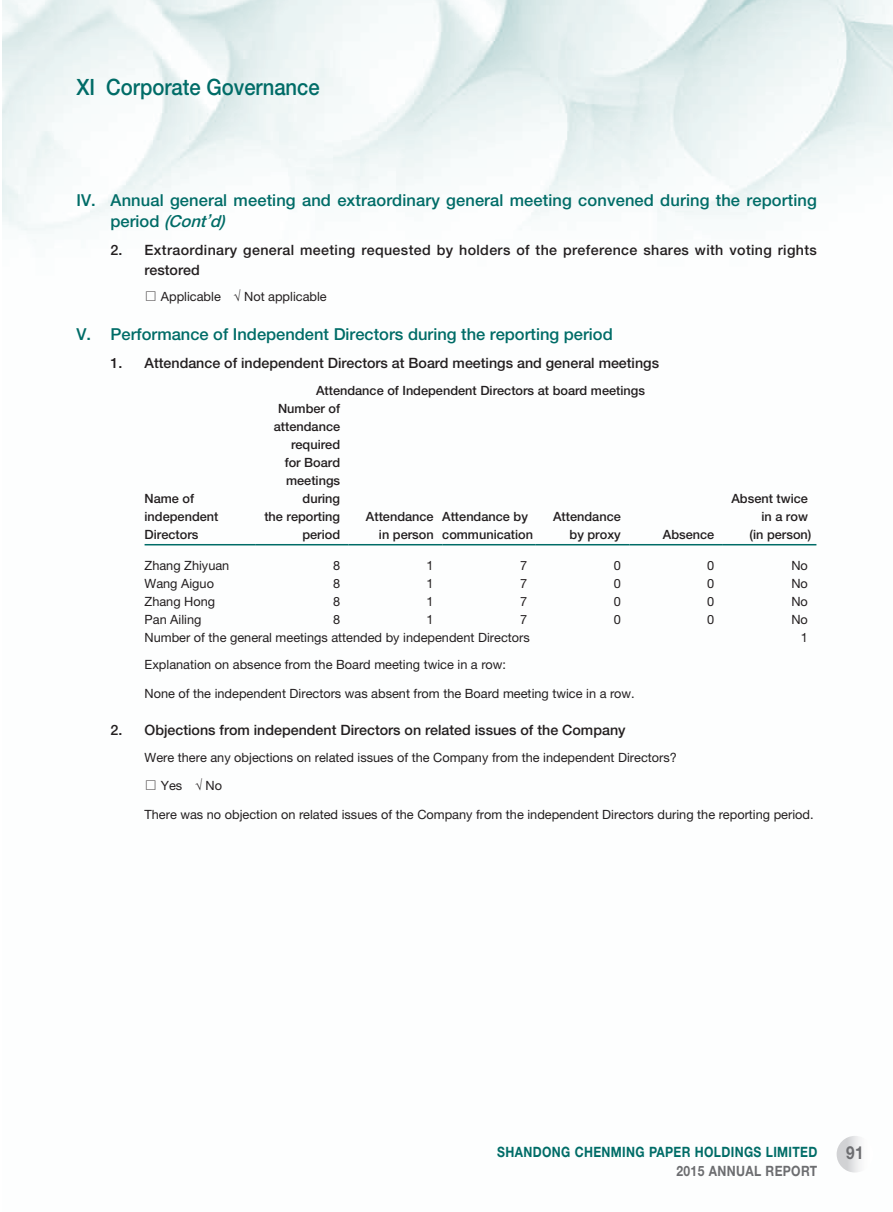
<style>
.page{position:relative;width:893px;height:1212px;background:#fff}
.page>*{position:absolute;margin:0;border:0;box-sizing:border-box;transform-origin:0 0}
.t1{font:500 22.5px "Helvetica Neue LT Std";color:#006c67;scale:.9 1}
.t2{font:700 18px "Helvetica Neue LT Std";color:#6c6d70;scale:.85 1}
._3__標題{font:500 16.5px/21px "Helvetica Neue LT Std";letter-spacing:.005em;color:#006c67}
._4__副標題{font:500 14.25px "Helvetica Neue LT Std";color:#231f20}
._4__副標題-2{font:500 14.25px/19.5px "Helvetica Neue LT Std";letter-spacing:.025em;color:#231f20}
.t3{font:700 14.25px "Helvetica Neue LT Std";letter-spacing:.03em;color:#006c67;scale:.85 1}
.t4{font:700 14.25px "Helvetica Neue LT Std";letter-spacing:.03em;color:#6c6d70;scale:.85 1}
._1__內文{font:12.75px "Helvetica Neue LT Std";color:#231f20}
._1__內文-2{font:500 12.75px "Helvetica Neue LT Std";color:#231f20}
.s1{font-style:italic}
.s2{font-family:"M Hei HK";font-weight:300}
</style>
<div class="page">
<img style="left:2px;top:0;width:891px;height:1173px">
<div style="left:837px;top:1136px;width:36px;height:36px;background:linear-gradient(to right,#c7c9cb,#fff);border-radius:18px"></div>
<hr style="left:145px;top:544px;width:110px;height:1px;background:#006c67">
<hr style="left:255px;top:544px;width:94px;height:1px;background:#006c67">
<hr style="left:349px;top:544px;width:93px;height:1px;background:#006c67">
<hr style="left:442px;top:544px;width:94px;height:1px;background:#006c67">
<hr style="left:536px;top:544px;width:93px;height:1px;background:#006c67">
<hr style="left:629px;top:544px;width:94px;height:1px;background:#006c67">
<hr style="left:723px;top:544px;width:93px;height:1px;background:#006c67">
<h1 class="t1" style="left:76px;top:74px;width:272px">XI Corporate Governance</h1>
<p class="_3__標題" style="left:111px;top:190px;width:708px;text-indent:-34px">IV. Annual general meeting and extraordinary general meeting convened during the reporting peri od <span class="s1">(Cont’d)</span></p>
<p class="_4__副標題-2" style="left:145px;top:240px;width:674px;text-indent:-34px">2. Extraordinary general meeting requested by holders of the preference shares with voting rights restored</p>
<p class="_1__內文" style="left:145px;top:289px;width:184px"><span class="s2">□</span> Applicable √ Not applicable</p>
<p class="_3__標題" style="left:77px;top:324px;width:538px">V. Performance of Independent Directors during the reporting period</p>
<p class="_4__副標題" style="left:111px;top:355px;width:550px">1. Attendance of independent Directors at Board meetings and general meetings</p>
<p class="_1__內文-2" style="left:316px;top:383px;width:331px">Attendance of Independent Directors at board meetings</p>
<p class="_1__內文-2" style="left:145px;top:491px;width:51px">Name of</p>
<p class="_1__內文-2" style="left:145px;top:509px;width:75px">independent</p>
<p class="_1__內文-2" style="left:145px;top:527px;width:55px">Directors</p>
<p class="_1__內文-2" style="left:278px;top:401px;width:64px">Number of</p>
<p class="_1__內文-2" style="left:274px;top:419px;width:68px">attendance</p>
<p class="_1__內文-2" style="left:291px;top:437px;width:51px">required</p>
<p class="_1__內文-2" style="left:285px;top:455px;width:57px">for Board</p>
<p class="_1__內文-2" style="left:286px;top:473px;width:56px">meetings</p>
<p class="_1__內文-2" style="left:303px;top:491px;width:39px">during</p>
<p class="_1__內文-2" style="left:264px;top:509px;width:77px">the reporting</p>
<p class="_1__內文-2" style="left:302px;top:527px;width:39px">period</p>
<p class="_1__內文-2" style="left:366px;top:509px;width:69px">Attendance</p>
<p class="_1__內文-2" style="left:379px;top:527px;width:56px">in person</p>
<p class="_1__內文-2" style="left:442px;top:509px;width:87px">Attendance by</p>
<p class="_1__內文-2" style="left:442px;top:527px;width:92px">communication</p>
<p class="_1__內文-2" style="left:553px;top:509px;width:69px">Attendance</p>
<p class="_1__內文-2" style="left:570px;top:527px;width:53px">by proxy</p>
<p class="_1__內文-2" style="left:663px;top:527px;width:53px">Absence</p>
<p class="_1__內文-2" style="left:731px;top:491px;width:78px">Absent twice</p>
<p class="_1__內文-2" style="left:761px;top:509px;width:48px">in a row</p>
<p class="_1__內文-2" style="left:750px;top:527px;width:63px">(in person)</p>
<p class="_1__內文" style="left:145px;top:558px;width:86px">Zhang Zhiyuan</p>
<p class="_1__內文" style="left:333px;top:558px;width:9px">8</p>
<p class="_1__內文" style="left:427px;top:558px;width:9px">1</p>
<p class="_1__內文" style="left:520px;top:558px;width:9px">7</p>
<p class="_1__內文" style="left:614px;top:558px;width:9px">0</p>
<p class="_1__內文" style="left:707px;top:558px;width:9px">0</p>
<p class="_1__內文" style="left:791px;top:558px;width:18px">No</p>
<p class="_1__內文" style="left:145px;top:576px;width:71px">Wang Aiguo</p>
<p class="_1__內文" style="left:333px;top:576px;width:9px">8</p>
<p class="_1__內文" style="left:427px;top:576px;width:9px">1</p>
<p class="_1__內文" style="left:520px;top:576px;width:9px">7</p>
<p class="_1__內文" style="left:614px;top:576px;width:9px">0</p>
<p class="_1__內文" style="left:707px;top:576px;width:9px">0</p>
<p class="_1__內文" style="left:791px;top:576px;width:18px">No</p>
<p class="_1__內文" style="left:145px;top:594px;width:72px">Zhang Hong</p>
<p class="_1__內文" style="left:333px;top:594px;width:9px">8</p>
<p class="_1__內文" style="left:427px;top:594px;width:9px">1</p>
<p class="_1__內文" style="left:520px;top:594px;width:9px">7</p>
<p class="_1__內文" style="left:614px;top:594px;width:9px">0</p>
<p class="_1__內文" style="left:707px;top:594px;width:9px">0</p>
<p class="_1__內文" style="left:791px;top:594px;width:18px">No</p>
<p class="_1__內文" style="left:145px;top:612px;width:58px">Pan Ailing</p>
<p class="_1__內文" style="left:333px;top:612px;width:9px">8</p>
<p class="_1__內文" style="left:427px;top:612px;width:9px">1</p>
<p class="_1__內文" style="left:520px;top:612px;width:9px">7</p>
<p class="_1__內文" style="left:614px;top:612px;width:9px">0</p>
<p class="_1__內文" style="left:707px;top:612px;width:9px">0</p>
<p class="_1__內文" style="left:791px;top:612px;width:18px">No</p>
<p class="_1__內文" style="left:145px;top:630px;width:387px">Number of the general meetings attended by independent Directors</p>
<p class="_1__內文" style="left:801px;top:630px;width:9px">1</p>
<p class="_1__內文" style="left:145px;top:657px;width:363px">Explanation on absence from the Board meeting twice in a row:</p>
<p class="_1__內文" style="left:145px;top:686px;width:492px">None of the independent Directors was absent from the Board meeting twice in a row.</p>
<p class="_4__副標題" style="left:111px;top:722px;width:516px">2. Objections from independent Directors on related issues of the Company</p>
<p class="_1__內文" style="left:145px;top:750px;width:534px">Were there any objections on related issues of the Company from the independent Directors?</p>
<p class="_1__內文" style="left:145px;top:778px;width:79px"><span class="s2">□</span> Yes √ No</p>
<p class="_1__內文" style="left:145px;top:807px;width:671px">There was no objection on related issues of the Company from the independent Directors during the reporting period.</p>
<p class="t3" style="left:497px;top:1143px;width:378px">SHANDONG CHENMING PAPER HOLDINGS LIMITED</p>
<p class="t4" style="left:676px;top:1162px;width:167px">2015 ANNUAL REPORT</p>
<h2 class="t2" style="left:846px;top:1141px;width:22px">91</h2>
</div>
